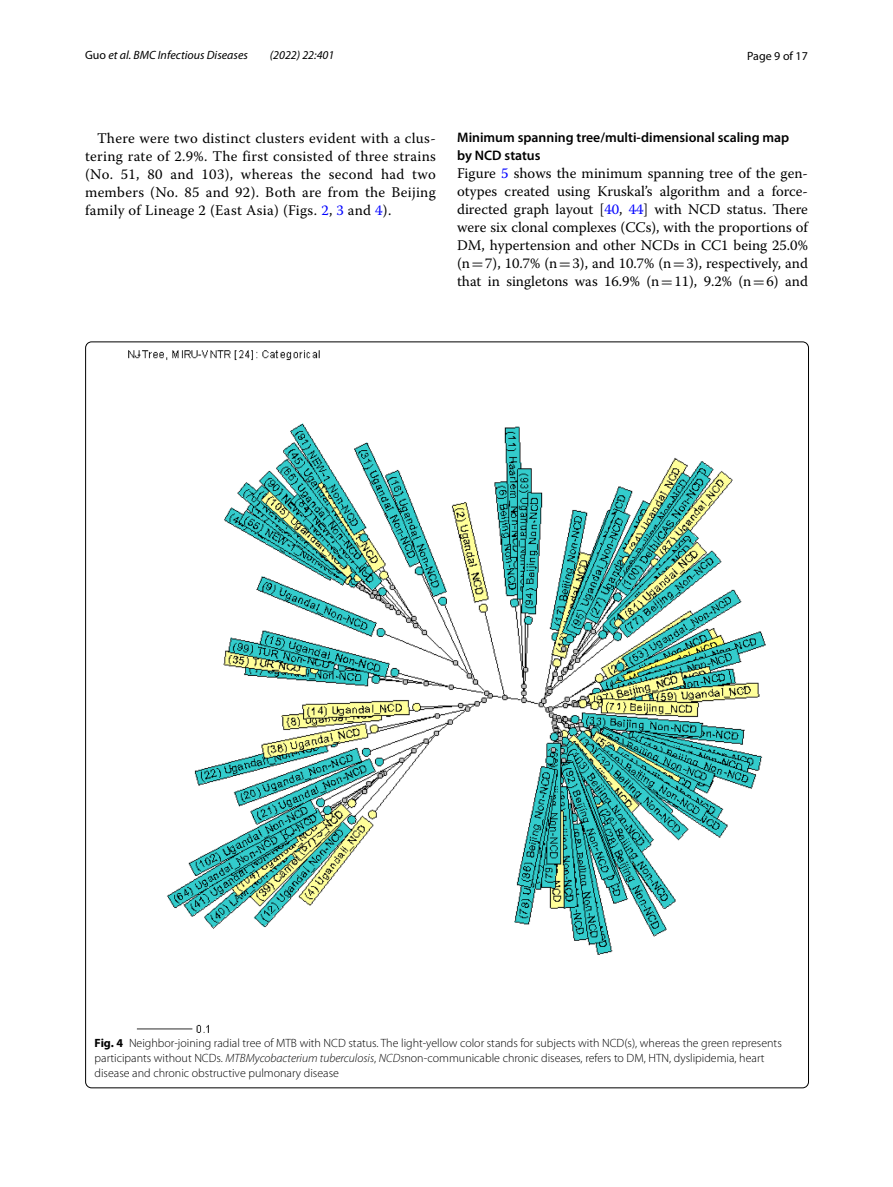
<style>
.page{position:relative;width:893px;height:1187px;background:#fff}
.page>*{position:absolute;margin:0;border:0;box-sizing:border-box;transform-origin:0 0}
.t1{font:14.7px/18px "Warnock Pro";letter-spacing:.015em;color:#000;text-align:justify}
.t2{font:600 13.8px/18px "Myriad Pro";color:#000}
.t3{font:300 12px/15px "Myriad Pro";color:#000}
.t4{font:italic 12px "Myriad Pro";color:#000}
.t5{font:12px "Myriad Pro";color:#000}
.s1{font-style:normal}
.s2{color:#00f}
.s3{font-family:"MTSY"}
.s4{font-weight:700}
.s5{font-style:italic}
</style>
<div class="page">
<img style="left:128px;top:351px;width:638px;height:681px">
<p class="t4" style="left:85px;top:48px;width:164px"><span class="s1">Guo</span> et al. BMC Infectious Diseases</p>
<p class="t4" style="left:270px;top:48px;width:66px">(2022) 22:401</p>
<p class="t5" style="left:747px;top:48px;width:62px">Page 9 of 17</p>
<p class="t1" style="left:85px;top:128px;width:352px;text-indent:12px">There were two distinct clusters evident with a clus&shy;tering rate of 2.9%. The first consisted of three strains (No. 51, 80 and 103), whereas the second had two members (No. 85 and 92). Both are from the Beijing family of Lineage 2 (East Asia) (Figs. <span class="s2">2</span>, <span class="s2">3</span> and <span class="s2">4</span>).</p>
<p class="t2" style="left:457px;top:128px;width:334px">Minimum spanning tree/multi‑dimensional scaling map by NCD status</p>
<p class="t1" style="left:457px;top:164px;width:352px">Figure <span class="s2">5</span> shows the minimum spanning tree of the gen&shy;otypes created using Kruskal’s algorithm and a force&shy;directed graph layout [<span class="s2">40</span>, <span class="s2">44</span>] with NCD status. There were six clonal complexes (CCs), with the proportions of DM, hypertension and other NCDs in CC1 being 25.0% (n<span class="s3">=</span>7), 10.7% (n<span class="s3">=</span>3), and 10.7% (n<span class="s3">=</span>3), respectively, and that in singletons was 16.9% (n<span class="s3">=</span>11), 9.2% (n<span class="s3">=</span>6) and</p>
<p class="t3" style="left:95px;top:1035px;width:689px"><span class="s4">Fig. 4</span> Neighbor-joining radial tree of MTB with NCD status. The light-yellow color stands for subjects with NCD(s), whereas the green represents participants without NCDs. <span class="s5">MTBMycobacterium tuberculosis</span>, <span class="s5">NCDs</span>non-communicable chronic diseases, refers to DM, HTN, dyslipidemia, heart disease and chronic obstructive pulmonary disease</p>
</div>
